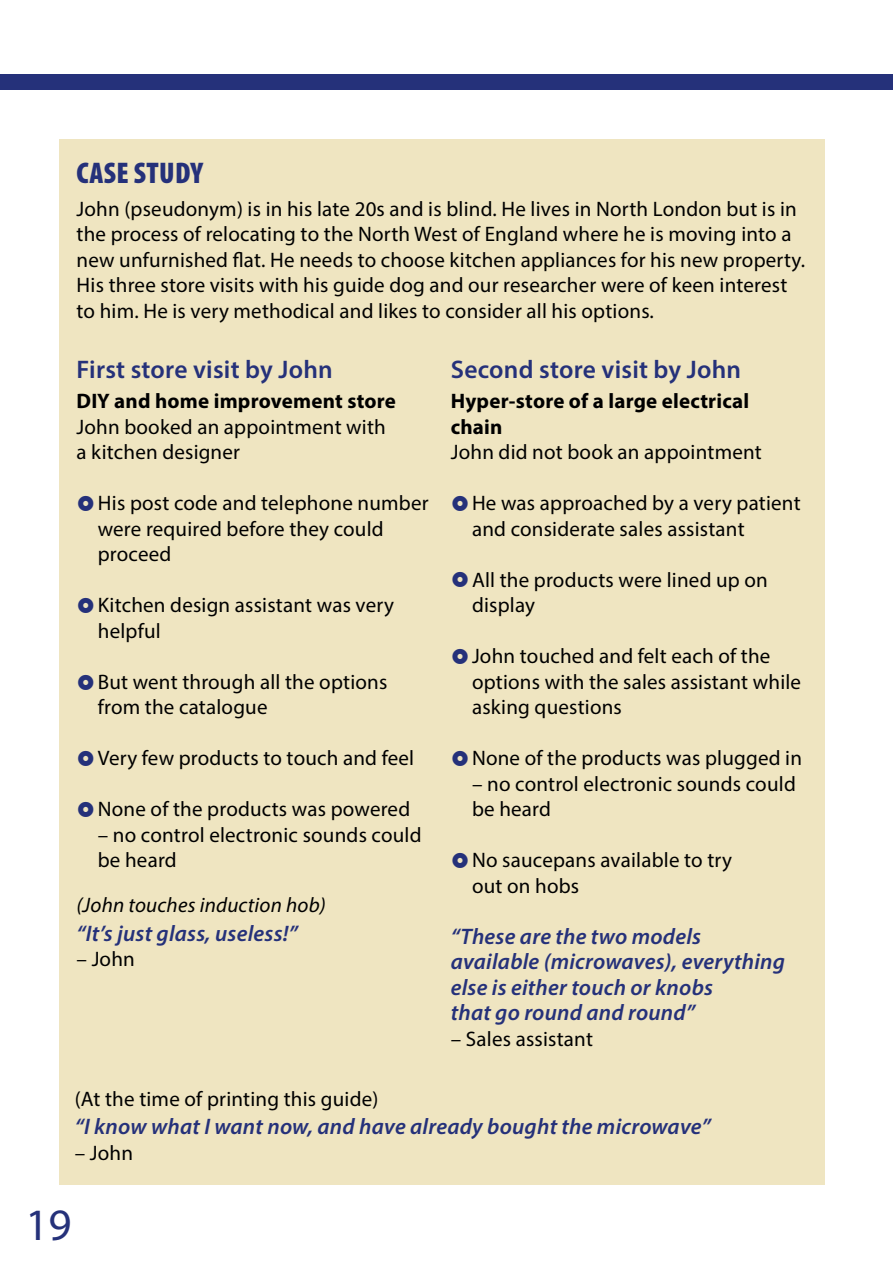
<style>
.page{position:relative;width:893px;height:1263px;background:#fff}
.page>*{position:absolute;margin:0;border:0;box-sizing:border-box;transform-origin:0 0}
.t1{font:45px "Myriad Pro";color:#25317a}
.box_head{font:900 condensed 30px "Myriad Pro";letter-spacing:.01em;color:#25317a}
.t2{font:600 25.5px "Myriad Pro";letter-spacing:.01em;color:#25317a}
.P1_italic{font:italic 600 22.5px/25.5px "Myriad Pro";letter-spacing:.01em;color:#25317a}
.P1{font:italic 600 22.5px "Myriad Pro";letter-spacing:.01em;color:#25317a}
.P1-2{font:21px/25.5px "Myriad Pro";letter-spacing:.01em;color:#000}
.P1-3{font:700 21px/25.5px "Myriad Pro";letter-spacing:.01em;color:#000}
.P1_italic-2{font:italic 21px "Myriad Pro";letter-spacing:.01em;color:#000}
.s1{font-weight:700}
.s2{font-weight:400}
</style>
<div class="page">
<div style="left:60px;top:1056px;width:765px;height:129px;background:#efe5c1"></div>
<div style="left:60px;top:139px;width:765px;height:925px;background:#efe5c1"></div>
<div style="left:0;top:74px;width:893px;height:16px;background:#25317a"></div>
<h5 class="box_head" style="left:77px;top:157px;width:128px">CASE STUDY</h5>
<p class="P1-2" style="left:77px;top:195px;width:730px">John (pseudonym) is in his late 20s and is blind. He lives in North London but is in the process of relocating to the North West of England where he is moving into a new unfurnished flat. He needs to choose kitchen appliances for his new property.<br>His three store visits with his guide dog and our researcher were of keen interest to him. He is very methodical and likes to consider all his options.</p>
<h4 class="t2" style="left:77px;top:353px;width:258px">First store visit by John</h4>
<p class="P1-2" style="left:77px;top:388px;width:321px"><span class="s1">DIY and home improvement store<br></span>John booked an appointment with a kitchen designer</p>
<p class="P1-2" style="left:98px;top:490px;width:332px">His post code and telephone number were required before they could proceed</p>
<p class="P1-2" style="left:98px;top:592px;width:298px">Kitchen design assistant was very helpful</p>
<p class="P1-2" style="left:98px;top:669px;width:291px">But went through all the options from the catalogue</p>
<p class="P1-2" style="left:98px;top:745px;width:318px">Very few products to touch and feel</p>
<p class="P1-2" style="left:98px;top:796px;width:314px">None of the products was powered</p>
<p class="P1-2" style="left:98px;top:822px;width:325px">– no control electronic sounds could be heard</p>
<p class="P1_italic-2" style="left:77px;top:892px;width:251px">(John touches induction hob)</p>
<p class="P1_italic" style="left:77px;top:920px;width:223px">“It’s just glass, useless!”</p>
<p class="P1-2" style="left:77px;top:946px;width:60px">– John</p>
<h4 class="t2" style="left:451px;top:353px;width:292px">Second store visit by John</h4>
<p class="P1-3" style="left:451px;top:388px;width:313px">Hyper-store of a large electrical chain<br><span class="s2">John did not book an appointment</span></p>
<p class="P1-2" style="left:472px;top:490px;width:330px">He was approached by a very patient and considerate sales assistant</p>
<p class="P1-2" style="left:472px;top:567px;width:297px">All the products were lined up on display</p>
<p class="P1-2" style="left:472px;top:643px;width:331px">John touched and felt each of the options with the sales assistant while asking questions</p>
<p class="P1-2" style="left:472px;top:745px;width:331px">None of the products was plugged in</p>
<p class="P1-2" style="left:472px;top:771px;width:325px">– no control electronic sounds could be heard</p>
<p class="P1-2" style="left:472px;top:847px;width:262px">No saucepans available to try out on hobs</p>
<p class="P1_italic" style="left:451px;top:923px;width:336px">“These are the two models available (microwaves), everything else is either touch or knobs<br>that go round and round”</p>
<p class="P1-2" style="left:451px;top:1026px;width:144px">– Sales assistant</p>
<p class="P1-2" style="left:75px;top:1086px;width:305px">(At the time of printing this guide)</p>
<p class="P1" style="left:75px;top:1112px;width:637px">“I know what I want now, and have already bought the microwave”</p>
<p class="P1-2" style="left:75px;top:1140px;width:60px">– John</p>
<h1 class="t1" style="left:26px;top:1197px;width:48px">19</h1>
</div>
